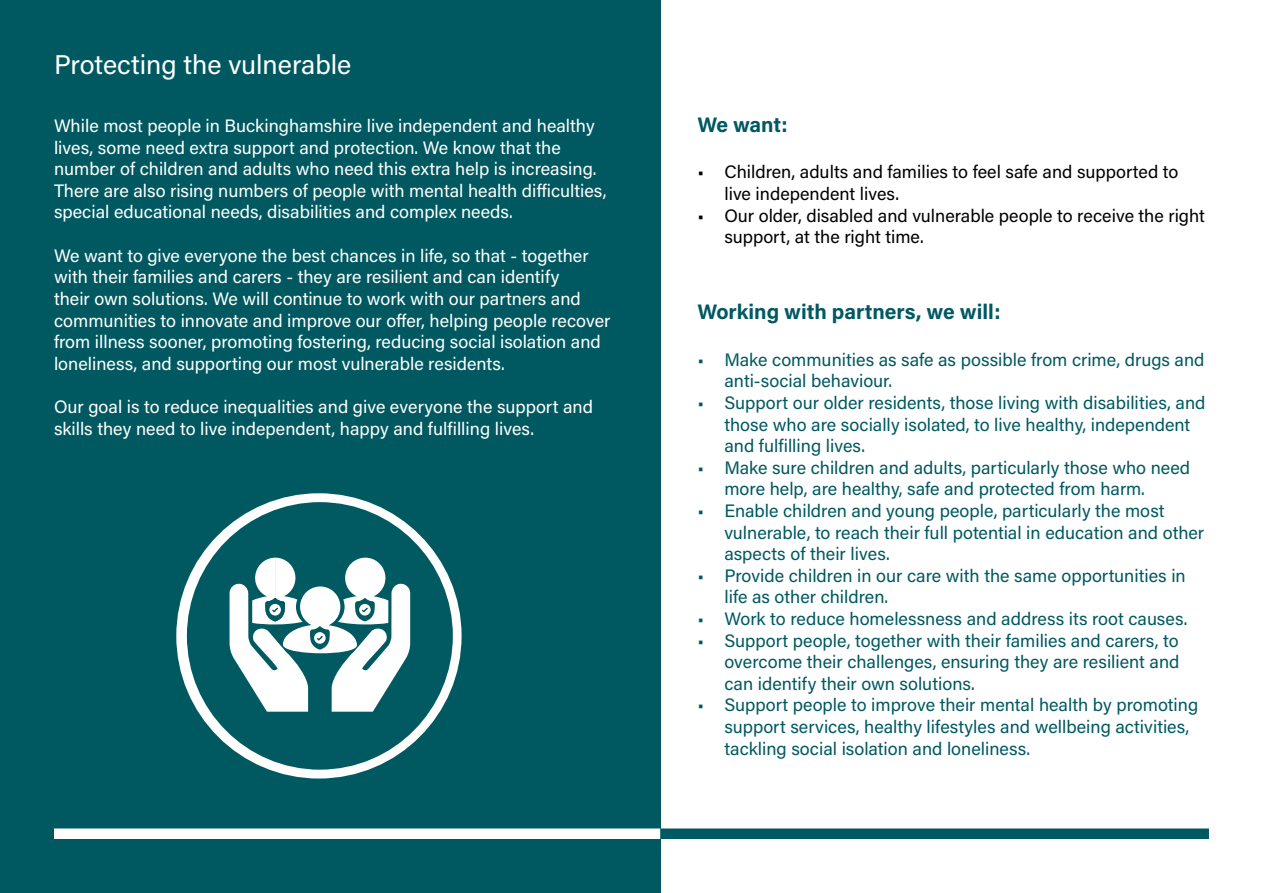
<style>
.page{position:relative;width:1263px;height:893px;background:#fff}
.page>*{position:absolute;margin:0;border:0;box-sizing:border-box;transform-origin:0 0}
.t1{font:27px "Acumin Pro";color:#fff}
.t2{font:700 21px "Acumin Pro";color:#005961}
.t3{font:18px/21.6px "Acumin Pro";color:#005961}
.t4{font:18px/21.6px "Acumin Pro";color:#fff}
.t5{font:18px/21.6px "Acumin Pro";color:#000}
</style>
<div class="page">
<div style="left:0;top:0;width:660px;height:893px;background:#005961"></div>
<div style="left:54px;top:828px;width:1155px;height:11px;background:#005961"></div>
<svg style="left:179px;top:495px;width:281px;height:282px"></svg>
<svg style="left:230px;top:558px;width:180px;height:154px"></svg>
<div style="left:54px;top:828px;width:606px;height:11px;background:#fff"></div>
<p class="t1" style="left:54px;top:46px;width:299px">Protecting the vulnerable</p>
<p class="t4" style="left:54px;top:114px;width:554px">While most people in Buckinghamshire live independent and healthy lives, some need extra support and protection. We know that the number of children and adults who need this extra help is increasing.<br>There are also rising numbers of people with mental health difficulties, special educational needs, disabilities and complex needs.</p>
<p class="t4" style="left:54px;top:244px;width:558px">We want to give everyone the best chances in life, so that - together with their families and carers - they are resilient and can identify<br>their own solutions. We will continue to work with our partners and communities to innovate and improve our offer, helping people recover from illness sooner, promoting fostering, reducing social isolation and loneliness, and supporting our most vulnerable residents.</p>
<p class="t4" style="left:54px;top:395px;width:541px">Our goal is to reduce inequalities and give everyone the support and skills they need to live independent, happy and fulfilling lives.</p>
<p class="t2" style="left:697px;top:110px;width:92px">We want:</p>
<p class="t5" style="left:724px;top:161px;width:455px;text-indent:-27px">• Children, adults and families to feel safe and supported to live independent lives.</p>
<p class="t5" style="left:724px;top:204px;width:482px;text-indent:-27px">• Our older, disabled and vulnerable people to receive the right support, at the right time.</p>
<p class="t2" style="left:697px;top:297px;width:305px">Working with partners, we will:</p>
<p class="t3" style="left:724px;top:348px;width:482px;text-indent:-27px">• Make communities as safe as possible from crime, drugs and anti-social behaviour.</p>
<p class="t3" style="left:724px;top:391px;width:483px;text-indent:-27px">• Support our older residents, those living with disabilities, and those who are socially isolated, to live healthy, independent and fulfilling lives.</p>
<p class="t3" style="left:724px;top:456px;width:467px;text-indent:-27px">• Make sure children and adults, particularly those who need more help, are healthy, safe and protected from harm.</p>
<p class="t3" style="left:724px;top:499px;width:481px;text-indent:-27px">• Enable children and young people, particularly the most vulnerable, to reach their full potential in education and other aspects of their lives.</p>
<p class="t3" style="left:724px;top:564px;width:463px;text-indent:-27px">• Provide children in our care with the same opportunities in life as other children.</p>
<p class="t3" style="left:697px;top:607px;width:492px">• Work to reduce homelessness and address its root causes.</p>
<p class="t3" style="left:724px;top:629px;width:457px;text-align:justify;text-indent:-27px">• Support people, together with their families and carers, to overcome their challenges, ensuring they are resilient and can identify their own solutions.</p>
<p class="t3" style="left:724px;top:693px;width:475px;text-indent:-27px">• Support people to improve their mental health by promoting support services, healthy lifestyles and wellbeing activities, tackling social isolation and loneliness.</p>
</div>
